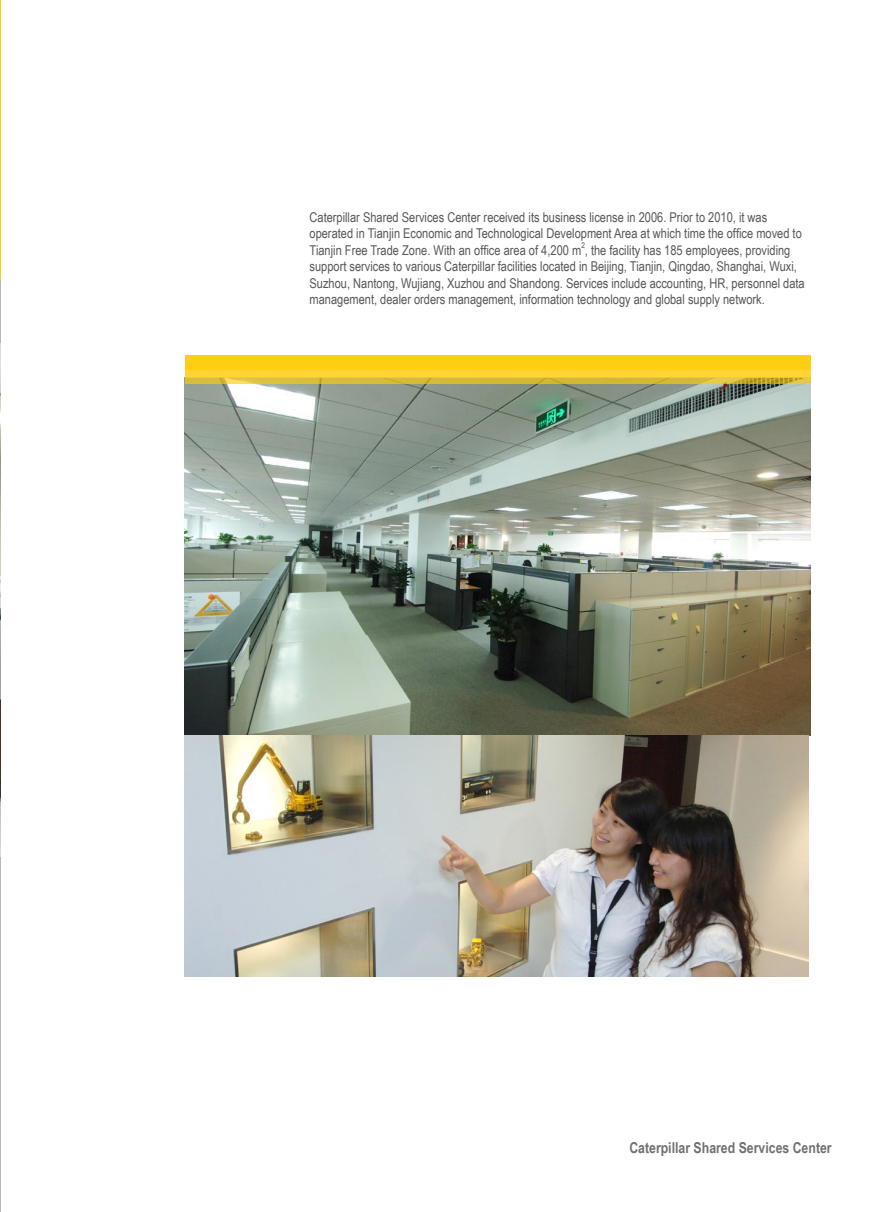
<style>
.page{position:relative;width:893px;height:1212px;background:#fff}
.page>*{position:absolute;margin:0;border:0;box-sizing:border-box;transform-origin:0 0}
.t1{font:700 15px "Arial Narrow";color:#727171}
.t2{font:13.5px/16.5px "Arial Narrow";color:#595757}
.t3{font:7.8px "Arial Narrow";color:#595757}
</style>
<div class="page">
<hr style="left:0;top:0;width:1px;height:1212px;background:#727171">
<hr style="left:0;top:0;width:1px;height:279px;background:#ffcd11">
<img style="left:185px;top:384px;width:625px;height:351px">
<img style="left:185px;top:735px;width:623px;height:242px">
<div style="left:185px;top:355px;width:625px;height:15px;background:#ffcd11"></div>
<div style="left:185px;top:370px;width:625px;height:8px;background:#ffd435"></div>
<svg style="left:185px;top:378px;width:625px;height:6px;background:#d4b83b"></svg>
<img style="left:0;top:355px;width:1px;height:501px">
<hr style="left:0;top:279px;width:1px;height:64px;background:#ffcd11">
<svg style="left:0;top:343px;width:1px;height:12px"></svg>
<p class="t2" style="left:309px;top:208px;width:494px">Caterpillar Shared Services Center received its business license in 2006. Prior to 2010, it was operated in Tianjin Economic and Technological Development Area at which time the office moved to<br>Tianjin Free Trade Zone. With an office area of 4,200 m , the facility has 185 employees, providing</p>
<p class="t3" style="left:581px;top:240px;width:5px">2</p>
<p class="t2" style="left:309px;top:258px;width:497px">support services to various Caterpillar facilities located in Beijing, Tianjin, Qingdao, Shanghai, Wuxi,<br>Suzhou, Nantong, Wujiang, Xuzhou and Shandong. Services include accounting, HR, personnel data management, dealer orders management, information technology and global supply network.</p>
<p class="t1" style="left:629px;top:1137px;width:204px">Caterpillar Shared Services Center</p>
</div>
